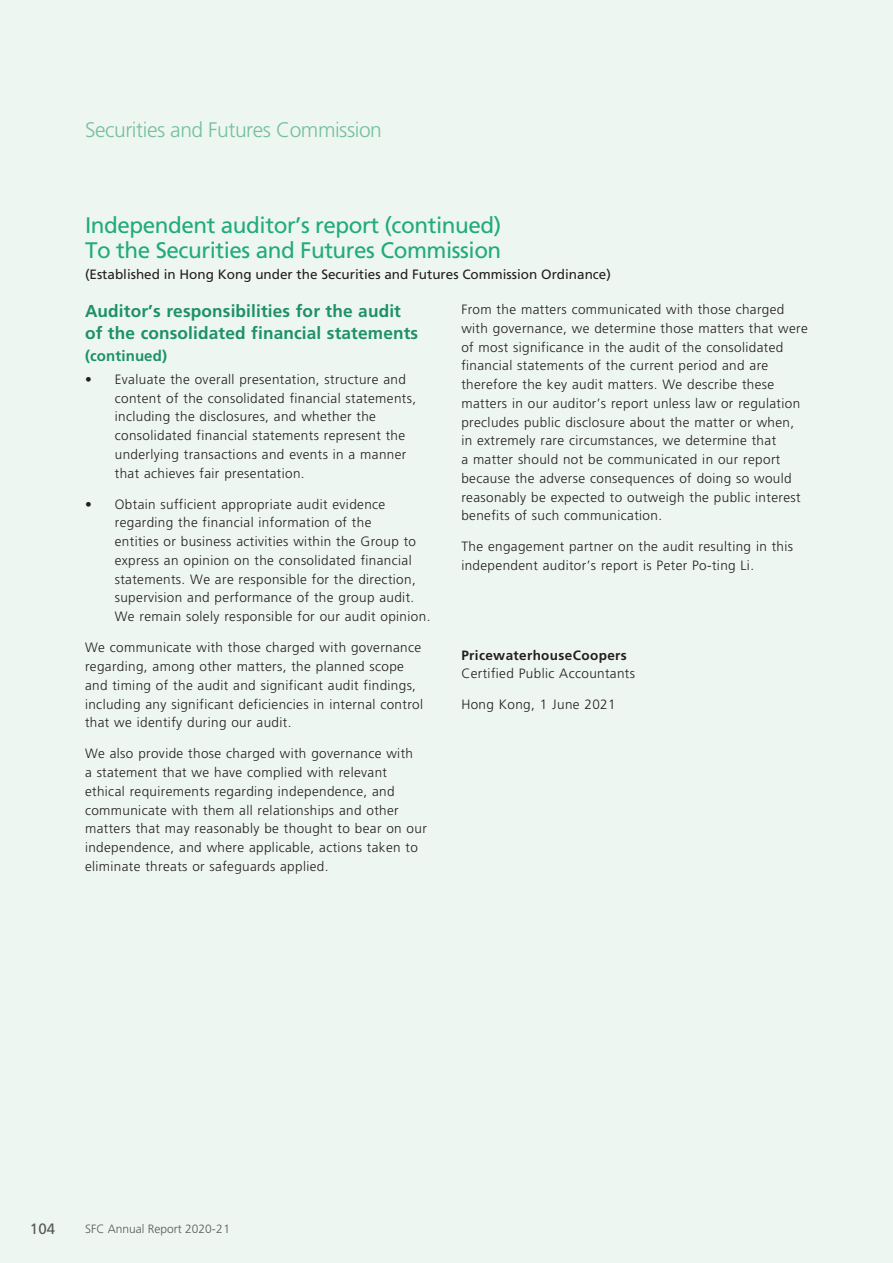
<style>
.page{position:relative;width:893px;height:1263px;background:#eef6f1}
.page>*{position:absolute;margin:0;border:0;box-sizing:border-box;transform-origin:0 0}
.t1{font:22.5px/25.5px "Frutiger LT Std";letter-spacing:-.02em;color:#21ab7b}
.t2{font:300 21px "Frutiger LT Std";letter-spacing:-.02em;color:#74c09d}
.t3{font:700 17.25px/21.8px "Frutiger LT Std";letter-spacing:.01em;color:#1d9169}
.t4{font:700 15px "Frutiger LT Std";letter-spacing:.01em;color:#1d9169}
.t5{font:15px "Frutiger LT Std";color:#57585a}
.t6{font:300 13.5px/18.8px "Frutiger LT Std";letter-spacing:.03em;color:#231f20}
.t7{font:13.5px "Frutiger LT Std";color:#231f20}
.t8{font:300 12px "Frutiger LT Std";color:#57585a}
.s1{font-weight:700}
</style>
<div class="page">
<h2 class="t2" style="left:85px;top:118px;width:298px">Securities and Futures Commission</h2>
<h1 class="t1" style="left:85px;top:212px;width:418px">Independent auditor’s report (continued)<br>To the Securities and Futures Commission</h1>
<p class="t7" style="left:85px;top:267px;width:527px">(Established in Hong Kong under the Securities and Futures Commission Ordinance)</p>
<p class="t3" style="left:85px;top:301px;width:335px">Auditor’s responsibilities for the audit of the consolidated financial statements</p>
<p class="t4" style="left:85px;top:347px;width:84px">(continued)</p>
<p class="t6" style="left:115px;top:370px;width:303px;text-indent:-30px">• Evaluate the overall presentation, structure and content of the consolidated financial statements, including the disclosures, and whether the consolidated financial statements represent the underlying transactions and events in a manner that achieves fair presentation.</p>
<p class="t6" style="left:115px;top:495px;width:317px;text-indent:-30px">• Obtain sufficient appropriate audit evidence regarding the financial information of the<br>entities or business activities within the Group to express an opinion on the consolidated financial statements. We are responsible for the direction, supervision and performance of the group audit.<br>We remain solely responsible for our audit opinion.</p>
<p class="t6" style="left:85px;top:638px;width:340px">We communicate with those charged with governance regarding, among other matters, the planned scope and timing of the audit and significant audit findings, including any significant deficiencies in internal control that we identify during our audit.</p>
<p class="t6" style="left:85px;top:744px;width:343px">We also provide those charged with governance with<br>a statement that we have complied with relevant ethical requirements regarding independence, and communicate with them all relationships and other matters that may reasonably be thought to bear on our independence, and where applicable, actions taken to eliminate threats or safeguards applied.</p>
<p class="t6" style="left:461px;top:300px;width:348px">From the matters communicated with those charged with governance, we determine those matters that were of most significance in the audit of the consolidated financial statements of the current period and are therefore the key audit matters. We describe these matters in our auditor’s report unless law or regulation precludes public disclosure about the matter or when, in extremely rare circumstances, we determine that<br>a matter should not be communicated in our report because the adverse consequences of doing so would reasonably be expected to outweigh the public interest benefits of such communication.</p>
<p class="t6" style="left:461px;top:537px;width:333px">The engagement partner on the audit resulting in this independent auditor’s report is Peter Po-ting Li.</p>
<p class="t6" style="left:461px;top:646px;width:175px"><span class="s1">PricewaterhouseCoopers<br></span>Certified Public Accountants</p>
<p class="t6" style="left:461px;top:695px;width:156px">Hong Kong, 1 June 2021</p>
<p class="t5" style="left:30px;top:1220px;width:27px">104</p>
<p class="t8" style="left:85px;top:1222px;width:147px">SFC Annual Report 2020-21</p>
</div>
